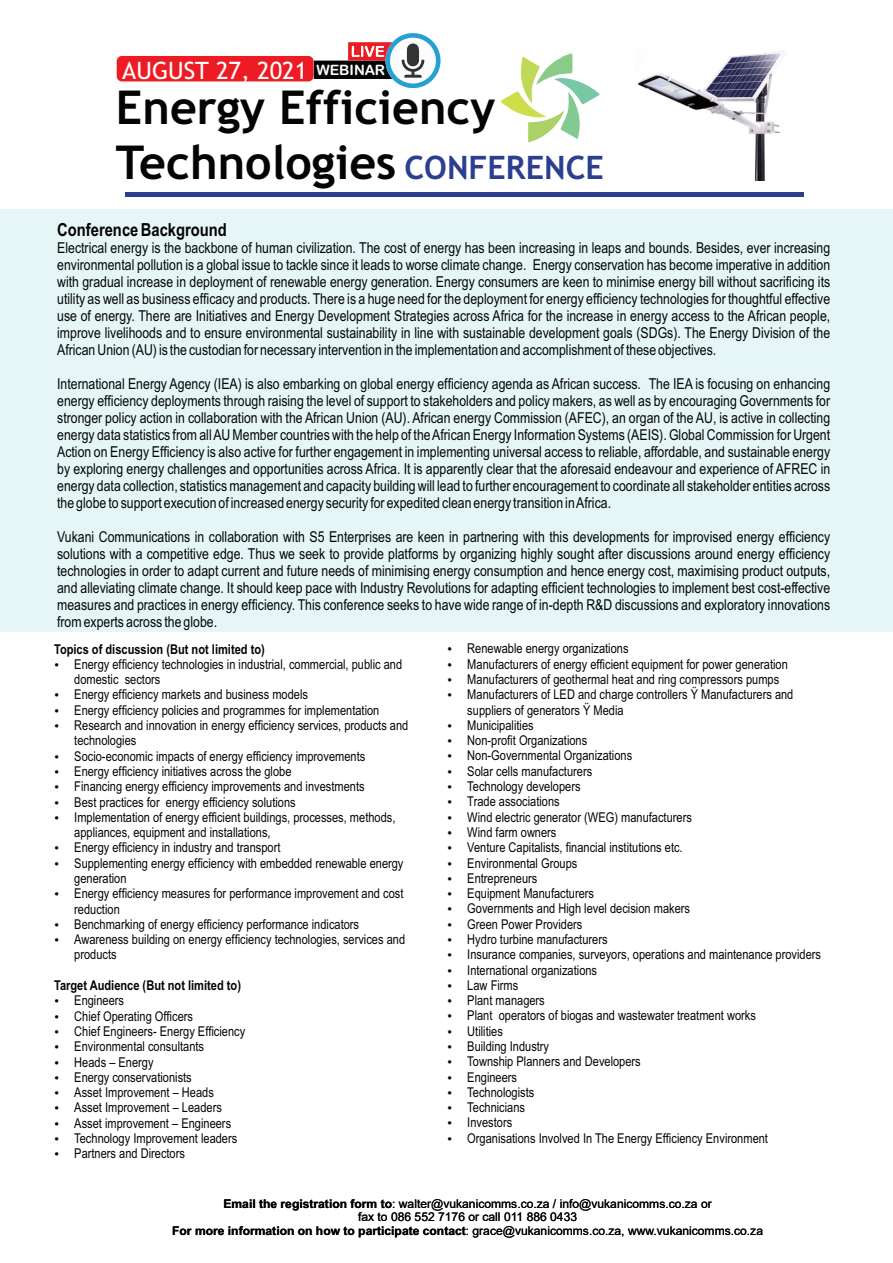
<style>
.page{position:relative;width:893px;height:1263px;background:#fff}
.page>*{position:absolute;margin:0;border:0;box-sizing:border-box;transform-origin:0 0}
.t1{font:700 46.65px/54.3px "Trebuchet MS";color:#030505}
.t2{font:24px "Trebuchet MS";color:#fff}
.t3{font:700 18px "Arial Narrow";color:#030505}
.t4{font:15px/17px "Arial Narrow";color:#030505;text-align:justify}
.t5{font:14.25px "Arial Rounded MT Bold";color:#fff}
.t6{font:13.5px/15.3px "Arial Narrow";color:#030505}
.t7{font:700 13.5px "Arial Narrow";color:#030505}
.t8{font:12.15px/13.5px "Arial";color:#000;text-align:center}
.s1{font-size:32.4px;color:#2c3e90}
.s2{font-weight:700}
</style>
<div class="page">
<div style="left:0;top:209px;width:893px;height:422px;background:#e6f5f5"></div>
<img style="left:637px;top:51px;width:149px;height:129px">
<svg style="left:314px;top:33px;width:126px;height:56px"></svg>
<div style="left:117px;top:56px;width:197px;height:25px;background:#ed1c24;border-radius:5px"></div>
<svg style="left:500px;top:53px;width:100px;height:90px"></svg>
<hr style="left:125px;top:192px;width:679px;height:4px;background:#2c3e90">
<h2 class="t2" style="left:122px;top:61px;width:187px">AUGUST 27, 2021</h2>
<p class="t5" style="left:316px;top:64px;width:70px">WEBINAR</p>
<h1 class="t1" style="left:116px;top:85px;width:490px">Energy Efficiency<br>Technologies <span class="s1">CONFERENCE</span></h1>
<p class="t3" style="left:57px;top:222px;width:171px">Conference Background</p>
<p class="t4" style="left:57px;top:241px;width:775px">Electrical energy is the backbone of human civilization. The cost of energy has been increasing in leaps and bounds. Besides, ever increasing environmental pollution is a global issue to tackle since it leads to worse climate change. Energy conservation has become imperative in addition with gradual increase in deployment of renewable energy generation. Energy consumers are keen to minimise energy bill without sacrificing its utility as well as business efficacy and products. There is a huge need for the deployment for energy efficiency technologies for thoughtful effective use of energy. There are Initiatives and Energy Development Strategies across Africa for the increase in energy access to the African people, improve livelihoods and to ensure environmental sustainability in line with sustainable development goals (SDGs). The Energy Division of the African Union (AU) is the custodian for necessary intervention in the implementation and accomplishment of these objectives.</p>
<p class="t4" style="left:57px;top:377px;width:775px">International Energy Agency (IEA) is also embarking on global energy efficiency agenda as African success. The IEA is focusing on enhancing energy efficiency deployments through raising the level of support to stakeholders and policy makers, as well as by encouraging Governments for stronger policy action in collaboration with the African Union (AU). African energy Commission (AFEC), an organ of the AU, is active in collecting energy data statistics from all AU Member countries with the help of the African Energy Information Systems (AEIS). Global Commission for Urgent Action on Energy Efficiency is also active for further engagement in implementing universal access to reliable, affordable, and sustainable energy by exploring energy challenges and opportunities across Africa. It is apparently clear that the aforesaid endeavour and experience of AFREC in energy data collection, statistics management and capacity building will lead to further encouragement to coordinate all stakeholder entities across the globe to support execution of increased energy security for expedited clean energy transition in Africa.</p>
<p class="t4" style="left:57px;top:529px;width:775px">Vukani Communications in collaboration with S5 Enterprises are keen in partnering with this developments for improvised energy efficiency solutions with a competitive edge. Thus we seek to provide platforms by organizing highly sought after discussions around energy efficiency technologies in order to adapt current and future needs of minimising energy consumption and hence energy cost, maximising product outputs, and alleviating climate change. It should keep pace with Industry Revolutions for adapting efficient technologies to implement best cost-effective measures and practices in energy efficiency. This conference seeks to have wide range of in-depth R&amp;D discussions and exploratory innovations from experts across the globe.</p>
<p class="t7" style="left:54px;top:644px;width:212px">Topics of discussion (But not limited to)</p>
<p class="t6" style="left:74px;top:658px;width:336px">Energy efficiency technologies in industrial, commercial, public and domestic sectors<br>Energy efficiency markets and business models<br>Energy efficiency policies and programmes for implementation Research and innovation in energy efficiency services, products and technologies<br>Socio-economic impacts of energy efficiency improvements<br>Energy efficiency initiatives across the globe<br>Financing energy efficiency improvements and investments<br>Best practices for energy efficiency solutions<br>Implementation of energy efficient buildings, processes, methods, appliances, equipment and installations,<br>Energy efficiency in industry and transport<br>Supplementing energy efficiency with embedded renewable energy generation<br>Energy efficiency measures for performance improvement and cost reduction<br>Benchmarking of energy efficiency performance indicators Awareness building on energy efficiency technologies, services and products</p>
<p class="t7" style="left:54px;top:980px;width:188px">Target Audience (But not limited to)</p>
<p class="t6" style="left:74px;top:994px;width:173px">Engineers<br>Chief Operating Officers<br>Chief Engineers- Energy Efficiency<br>Environmental consultants<br>Heads – Energy<br>Energy conservationists<br>Asset Improvement – Heads<br>Asset Improvement – Leaders<br>Asset improvement – Engineers<br>Technology Improvement leaders<br>Partners and Directors</p>
<p class="t6" style="left:467px;top:642px;width:355px">Renewable energy organizations<br>Manufacturers of energy efficient equipment for power generation<br>Manufacturers of geothermal heat and ring compressors pumps<br>Manufacturers of LED and charge controllers Ÿ Manufacturers and suppliers of generators Ÿ Media<br>Municipalities<br>Non-profit Organizations<br>Non-Governmental Organizations<br>Solar cells manufacturers<br>Technology developers<br>Trade associations<br>Wind electric generator (WEG) manufacturers<br>Wind farm owners<br>Venture Capitalists, financial institutions etc.<br>Environmental Groups<br>Entrepreneurs<br>Equipment Manufacturers<br>Governments and High level decision makers<br>Green Power Providers<br>Hydro turbine manufacturers<br>Insurance companies, surveyors, operations and maintenance providers<br>International organizations<br>Law Firms<br>Plant managers<br>Plant operators of biogas and wastewater treatment works<br>Utilities<br>Building Industry<br>Township Planners and Developers<br>Engineers<br>Technologists<br>Technicians<br>Investors<br>Organisations Involved In The Energy Efficiency Environment</p>
<p class="t8" style="left:172px;top:1196px;width:592px"><span class="s2">Email the registration form to</span>: walter@vukanicomms.co.za / info@vukanicomms.co.za or<br>fax to 086 552 7176 or call 011 886 0433<br><span class="s2">For more information on how to participate contact</span>: grace@vukanicomms.co.za, www.vukanicomms.co.za</p>
</div>
